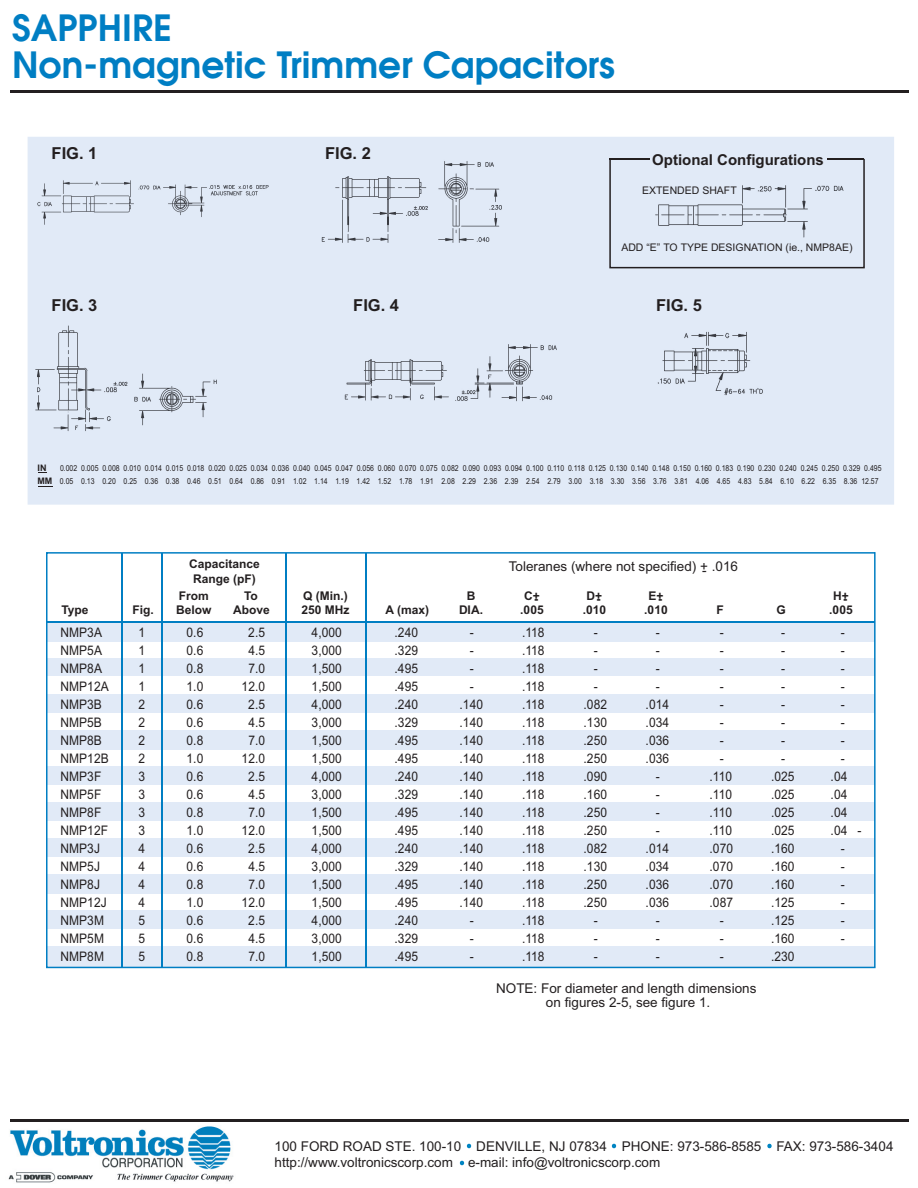
<style>
.page{position:relative;width:918px;height:1188px;background:#fff}
.page>*{position:absolute;margin:0;border:0;box-sizing:border-box;transform-origin:0 0}
.t1{font:600 36px/37.5px "Avant Garde";color:#007ec3}
.t2{font:700 16.5px "Arial";color:#231f20}
.t3{font:700 15px "Arial";color:#231f20}
.t4{font:13.5px/16.2px "Arial";color:#231f20}
.t5{font:13.2px/18px "Arial";color:#231f20;text-align:center;scale:.91 1}
.t6{font:700 12px/14.4px "Arial";color:#231f20;text-align:center}
.t7{font:10.5px "Arial";color:#231f20}
.t8{font:700 9px/13.5px "Arial";color:#231f20}
.t9{font:8.25px/13.5px "Arial";color:#231f20;scale:.84 1}
</style>
<div class="page">
<hr style="left:11px;top:90px;width:898px;height:3px;background:#231f20">
<hr style="left:11px;top:1119px;width:898px;height:3px;background:#231f20">
<svg style="left:466px;top:1144px;width:6px;height:4px"></svg>
<svg style="left:611px;top:1144px;width:6px;height:4px"></svg>
<svg style="left:767px;top:1144px;width:5px;height:4px"></svg>
<svg style="left:459px;top:1161px;width:6px;height:4px"></svg>
<img style="left:8px;top:1126px;width:226px;height:57px">
<div style="left:28px;top:137px;width:866px;height:368px;background:#e1eaf7"></div>
<img style="left:654px;top:329px;width:113px;height:69px">
<img style="left:340px;top:341px;width:221px;height:64px">
<img style="left:33px;top:322px;width:187px;height:112px">
<img style="left:317px;top:157px;width:190px;height:89px">
<img style="left:33px;top:177px;width:238px;height:49px">
<svg style="left:609px;top:159px;width:256px;height:109px"></svg>
<hr style="left:609px;top:159px;width:41px;height:1px;background:#231f20">
<hr style="left:827px;top:159px;width:37px;height:1px;background:#231f20">
<svg style="left:38px;top:486px;width:14px;height:1px"></svg>
<svg style="left:46px;top:552px;width:830px;height:416px"></svg>
<hr style="left:47px;top:621px;width:828px;height:1px;background:#007ec3">
<hr style="left:121px;top:553px;width:2px;height:414px;background:#007ec3">
<hr style="left:161px;top:553px;width:2px;height:415px;background:#007ec3">
<hr style="left:365px;top:553px;width:1px;height:414px;background:#007ec3">
<hr style="left:285px;top:553px;width:2px;height:414px;background:#007ec3">
<h1 class="t1" style="left:12px;top:12px;width:605px">SAPPHIRE<br>Non-magnetic Trimmer Capacitors</h1>
<p class="t2" style="left:52px;top:143px;width:47px">FIG. 1</p>
<p class="t2" style="left:325px;top:143px;width:47px">FIG. 2</p>
<p class="t3" style="left:652px;top:151px;width:173px">Optional Configurations</p>
<p class="t7" style="left:642px;top:187px;width:96px">EXTENDED SHAFT</p>
<p class="t7" style="left:621px;top:244px;width:233px">ADD “E” TO TYPE DESIGNATION (ie., NMP8AE)</p>
<p class="t2" style="left:52px;top:295px;width:47px">FIG. 3</p>
<p class="t2" style="left:353px;top:295px;width:47px">FIG. 4</p>
<p class="t2" style="left:656px;top:295px;width:47px">FIG. 5</p>
<p class="t8" style="left:38px;top:461px;width:16px">IN<br>MM</p>
<p class="t9" style="left:60px;top:462px;width:980px">0.002 0.005 0.008 0.010 0.014 0.015 0.018 0.020 0.025 0.034 0.036 0.040 0.045 0.047 0.056 0.060 0.070 0.075 0.082 0.090 0.093 0.094 0.100 0.110 0.118 0.125 0.130 0.140 0.148 0.150 0.160 0.183 0.190 0.230 0.240 0.245 0.250 0.329 0.495<br>0.05 0.13 0.20 0.25 0.36 0.38 0.46 0.51 0.64 0.86 0.91 1.02 1.14 1.19 1.42 1.52 1.78 1.91 2.08 2.29 2.36 2.39 2.54 2.79 3.00 3.18 3.30 3.56 3.76 3.81 4.06 4.65 4.83 5.84 6.10 6.22 6.35 8.36 12.57</p>
<p class="t6" style="left:61px;top:603px;width:29px">Type</p>
<p class="t6" style="left:132px;top:603px;width:23px">Fig.</p>
<p class="t6" style="left:189px;top:557px;width:72px">Capacitance<br>Range (pF)</p>
<p class="t6" style="left:176px;top:589px;width:37px;text-align:left">From<br>Below</p>
<p class="t6" style="left:233px;top:589px;width:38px">To<br>Above</p>
<p class="t6" style="left:301px;top:589px;width:50px;text-align:left">Q (Min.)<br>250 MHz</p>
<p class="t6" style="left:385px;top:603px;width:45px">A (max)</p>
<p class="t4" style="left:509px;top:559px;width:231px">Toleranes (where not specified) + .016</p>
<p class="t4" style="left:702px;top:564px;width:6px">-</p>
<p class="t6" style="left:534px;top:592px;width:5px">-</p>
<p class="t6" style="left:597px;top:592px;width:5px">-</p>
<p class="t6" style="left:658px;top:592px;width:5px">-</p>
<p class="t6" style="left:843px;top:592px;width:5px">-</p>
<p class="t6" style="left:459px;top:589px;width:26px">B<br>DIA.</p>
<p class="t6" style="left:520px;top:589px;width:25px">C+ .005</p>
<p class="t6" style="left:583px;top:589px;width:25px">D+ .010</p>
<p class="t6" style="left:644px;top:589px;width:25px">E+ .010</p>
<p class="t6" style="left:833px;top:589px;width:17px">H+</p>
<p class="t6" style="left:716px;top:603px;width:9px">F</p>
<p class="t6" style="left:776px;top:603px;width:11px">G</p>
<p class="t6" style="left:829px;top:603px;width:25px">.005</p>
<p class="t5" style="left:61px;top:625px;width:54px;text-align:left">NMP3A<br>NMP5A<br>NMP8A<br>NMP12A<br>NMP3B<br>NMP5B<br>NMP8B<br>NMP12B<br>NMP3F<br>NMP5F<br>NMP8F<br>NMP12F<br>NMP3J<br>NMP5J<br>NMP8J<br>NMP12J<br>NMP3M<br>NMP5M<br>NMP8M</p>
<p class="t5" style="left:139px;top:625px;width:9px;text-align:justify">1<br>1<br>1<br>1<br>2<br>2<br>2<br>2<br>3<br>3<br>3<br>3<br>4<br>4<br>4<br>4<br>5<br>5<br>5</p>
<p class="t5" style="left:187px;top:625px;width:20px;text-align:justify">0.6<br>0.6<br>0.8<br>1.0<br>0.6<br>0.6<br>0.8<br>1.0<br>0.6<br>0.6<br>0.8<br>1.0<br>0.6<br>0.6<br>0.8<br>1.0<br>0.6<br>0.6<br>0.8</p>
<p class="t5" style="left:242px;top:625px;width:27px">2.5<br>4.5<br>7.0<br>12.0<br>2.5<br>4.5<br>7.0<br>12.0<br>2.5<br>4.5<br>7.0<br>12.0<br>2.5<br>4.5<br>7.0<br>12.0<br>2.5<br>4.5<br>7.0</p>
<p class="t5" style="left:312px;top:625px;width:34px;text-align:justify">4,000<br>3,000<br>1,500<br>1,500<br>4,000<br>3,000<br>1,500<br>1,500<br>4,000<br>3,000<br>1,500<br>1,500<br>4,000<br>3,000<br>1,500<br>1,500<br>4,000<br>3,000<br>1,500</p>
<p class="t5" style="left:395px;top:625px;width:27px;text-align:justify">.240 .329 .495 .495 .240 .329 .495 .495 .240 .329 .495 .495 .240 .329 .495 .495 .240 .329 .495</p>
<p class="t5" style="left:460px;top:625px;width:27px">-<br>-<br>-<br>- .140 .140 .140 .140 .140 .140 .140 .140 .140 .140 .140 .140 -<br>-<br>-</p>
<p class="t5" style="left:522px;top:625px;width:26px;text-align:justify">.118 .118 .118 .118 .118 .118 .118 .118 .118 .118 .118 .118 .118 .118 .118 .118 .118 .118 .118</p>
<p class="t5" style="left:584px;top:625px;width:27px">-<br>-<br>-<br>- .082 .130 .250 .250 .090 .160 .250 .250 .082 .130 .250 .250 -<br>-<br>-</p>
<p class="t5" style="left:646px;top:625px;width:27px">-<br>-<br>-<br>- .014 .034 .036 .036 -<br>-<br>-<br>- .014 .034 .036 .036 -<br>-<br>-</p>
<p class="t5" style="left:710px;top:625px;width:27px">-<br>-<br>-<br>-<br>-<br>-<br>-<br>- .110 .110 .110 .110 .070 .070 .070 .087 -<br>-<br>-</p>
<p class="t5" style="left:841px;top:625px;width:6px">-</p>
<p class="t5" style="left:771px;top:625px;width:27px">-<br>-<br>-<br>-<br>-<br>-<br>-<br>- .025 .025 .025 .025 .160 .160 .160 .125 .125 .160 .230</p>
<p class="t5" style="left:841px;top:643px;width:6px">-</p>
<p class="t5" style="left:841px;top:661px;width:6px">-</p>
<p class="t5" style="left:841px;top:679px;width:6px">-</p>
<p class="t5" style="left:841px;top:697px;width:6px">-</p>
<p class="t5" style="left:841px;top:715px;width:6px">-</p>
<p class="t5" style="left:841px;top:733px;width:6px">-</p>
<p class="t5" style="left:841px;top:751px;width:6px">-</p>
<p class="t5" style="left:831px;top:769px;width:20px">.04</p>
<p class="t5" style="left:831px;top:787px;width:20px">.04</p>
<p class="t5" style="left:831px;top:805px;width:20px">.04</p>
<p class="t5" style="left:831px;top:823px;width:35px">.04 -</p>
<p class="t5" style="left:841px;top:841px;width:6px">-</p>
<p class="t5" style="left:841px;top:859px;width:6px">-</p>
<p class="t5" style="left:841px;top:877px;width:6px">-</p>
<p class="t5" style="left:841px;top:895px;width:6px">-</p>
<p class="t5" style="left:841px;top:913px;width:6px">-</p>
<p class="t5" style="left:841px;top:931px;width:6px">-</p>
<p class="t4" style="left:496px;top:983px;width:262px;line-height:13.5px;text-align:center">NOTE: For diameter and length dimensions on figures 2-5, see figure 1.</p>
<p class="t4" style="left:274px;top:1139px;width:621px">100 FORD ROAD STE. 100-10 DENVILLE, NJ 07834 PHONE: 973-586-8585 FAX: 973-586-3404 http://www.voltronicscorp.com e-mail: info@voltronicscorp.com</p>
</div>
